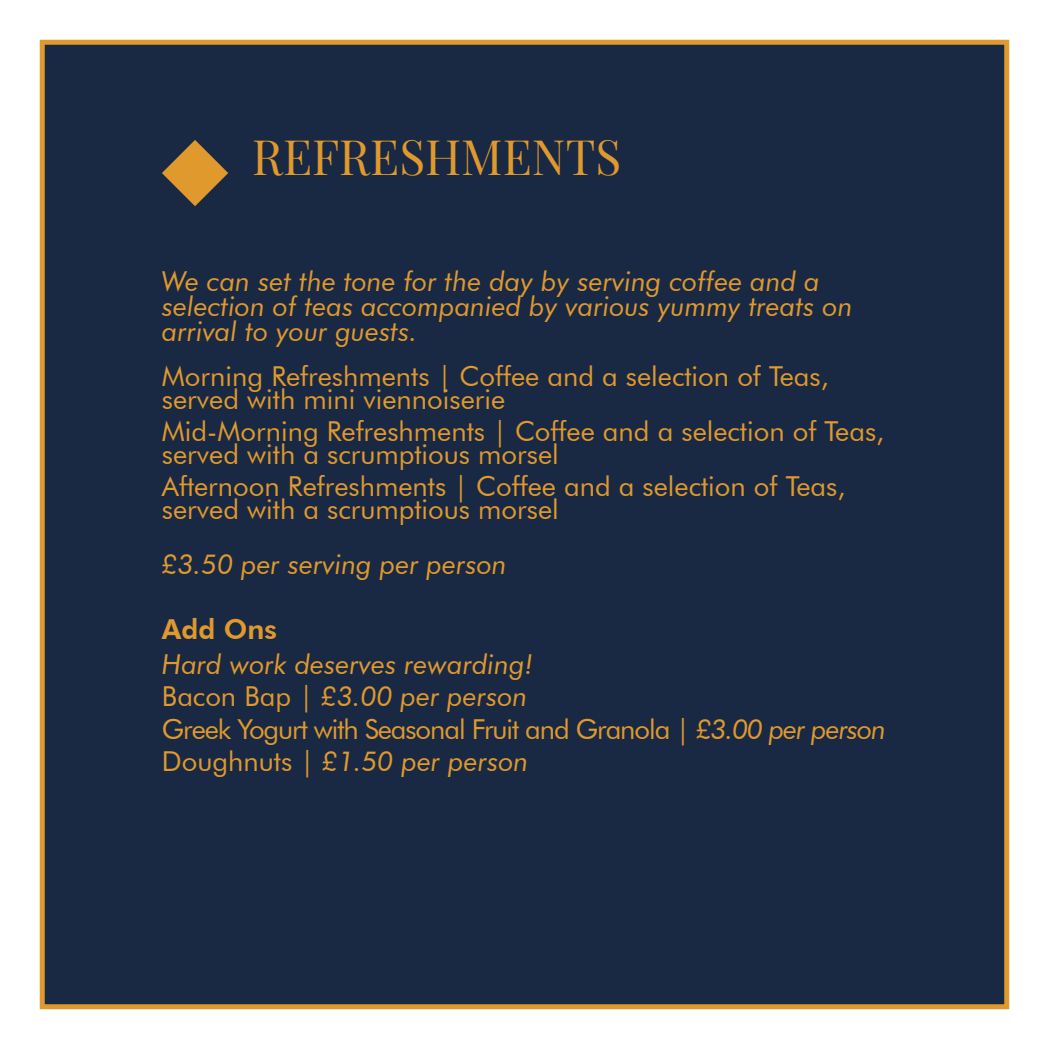
<style>
.page{position:relative;width:1049px;height:1049px;background:#fff}
.page>*{position:absolute;margin:0;border:0;box-sizing:border-box;transform-origin:0 0}
.t1{font:47.75px "Playfair Display SC";color:#e0992d}
.t2{font:italic 27.5px/32.5px "Futura BT";color:#e0992d}
.t3{font:27.5px/22.5px "Futura BT";color:#e0992d}
.t4{font:800 27.5px "Futura BT";color:#e0992d}
.s1{font-style:normal}
</style>
<div class="page">
<div style="left:40px;top:40px;width:969px;height:969px;background:#192944;border:5px solid #e0992d"></div>
<svg style="left:162px;top:140px;width:66px;height:66px"></svg>
<h1 class="t1" style="left:252px;top:120px;width:370px">REFRESHMENTS</h1>
<p class="t2" style="left:162px;top:269px;width:692px;line-height:25px">We can set the tone for the day by serving coffee and a selection of teas accompanied by various yummy treats on arrival to your guests.</p>
<p class="t3" style="left:162px;top:365px;width:668px">Morning Refreshments | Coffee and a selection of Teas, served with mini viennoiserie</p>
<p class="t3" style="left:162px;top:420px;width:724px">Mid-Morning Refreshments | Coffee and a selection of Teas, served with a scrumptious morsel</p>
<p class="t3" style="left:162px;top:475px;width:685px">Afternoon Refreshments | Coffee and a selection of Teas, served with a scrumptious morsel</p>
<p class="t2" style="left:162px;top:548px;width:346px">£3.50 per serving per person</p>
<p class="t4" style="left:162px;top:612px;width:117px">Add Ons</p>
<p class="t2" style="left:162px;top:648px;width:726px">Hard work deserves rewarding!<br><span class="s1">Bacon Bap |</span> £3.00 per person<br><span class="s1">Greek Yogurt with Seasonal Fruit and Granola |</span> £3.00 per person <span class="s1">Doughnuts |</span> £1.50 per person</p>
</div>
